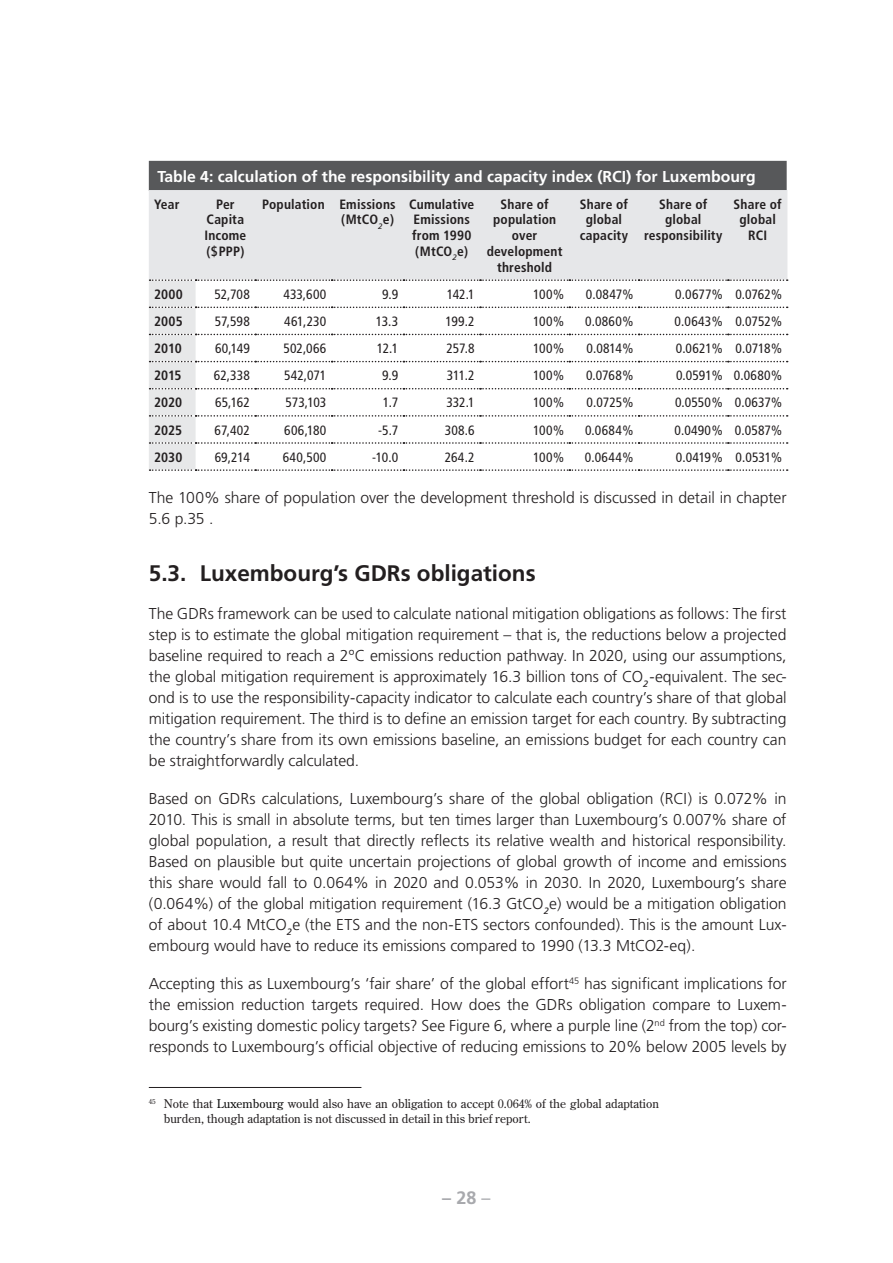
<style>
.page{position:relative;width:893px;height:1263px;background:#fff}
.page>*{position:absolute;margin:0;border:0;box-sizing:border-box;transform-origin:0 0}
.t1{font:700 22.5px "Frutiger";color:#231f20}
.t2{font:700 18px "Frutiger";color:#a8a9ad}
.t3{font:300 15.75px/21px "Frutiger";letter-spacing:-.005em;color:#231f20;text-align:justify}
.t4{font:700 15.75px "Frutiger";color:#fff}
.t5{font:condensed 13.5px "Frutiger";letter-spacing:.005em;color:#231f20}
.t6{font:700 condensed 13.5px/15.8px "Frutiger";letter-spacing:.01em;color:#231f20;text-align:center}
.t7{font:12px/14.4px "Century Old Style Std";color:#231f20}
.s1{color:#0d0d0d}
.s2{font-weight:400}
</style>
<div class="page">
<div style="left:149px;top:161px;width:638px;height:30px;background:#57585a"></div>
<div style="left:149px;top:190px;width:638px;height:89px;background:#e6e7e9"></div>
<svg style="left:149px;top:279px;width:639px;height:192px"></svg>
<hr style="left:149px;top:1087px;width:212px;height:1px;background:#231f20">
<p class="t4" style="left:157px;top:167px;width:600px">Table 4: calculation of the responsibility and capacity index (RCI) for Luxembourg</p>
<p class="t6" style="left:154px;top:196px;width:27px">Year</p>
<p class="t6" style="left:204px;top:196px;width:43px">Per<br>Capita<br>Income ($PPP)</p>
<p class="t6" style="left:262px;top:196px;width:135px;text-align:right">Population Emissions (MtCO<sub>2</sub>e)</p>
<p class="t6" style="left:409px;top:196px;width:67px;text-align:left">Cumulative<br>Emissions from 1990 (MtCO<sub>2</sub>e)</p>
<p class="t6" style="left:487px;top:196px;width:77px">Share of population over development threshold</p>
<p class="t6" style="left:580px;top:196px;width:50px">Share of global capacity</p>
<p class="t6" style="left:644px;top:196px;width:80px">Share of global responsibility</p>
<p class="t6" style="left:734px;top:196px;width:50px">Share of global<br>RCI</p>
<p class="t6" style="left:154px;top:286px;width:30px">2000</p>
<p class="t5" style="left:214px;top:286px;width:37px">52,708</p>
<p class="t5" style="left:283px;top:286px;width:45px">433,600</p>
<p class="t5" style="left:382px;top:286px;width:18px">9.9</p>
<p class="t5" style="left:447px;top:286px;width:29px">142.1</p>
<p class="t5" style="left:533px;top:286px;width:32px">100%</p>
<p class="t5" style="left:586px;top:286px;width:49px">0.0847%</p>
<p class="t5" style="left:675px;top:286px;width:108px">0.0677% 0.0762%</p>
<p class="t6" style="left:154px;top:313px;width:30px">2005</p>
<p class="t5" style="left:215px;top:313px;width:36px">57,598</p>
<p class="t5" style="left:284px;top:313px;width:44px">461,230</p>
<p class="t5" style="left:376px;top:313px;width:24px">13.3</p>
<p class="t5" style="left:445px;top:313px;width:31px">199.2</p>
<p class="t5" style="left:533px;top:313px;width:32px">100%</p>
<p class="t5" style="left:585px;top:313px;width:50px">0.0860%</p>
<p class="t5" style="left:675px;top:313px;width:109px">0.0643% 0.0752%</p>
<p class="t6" style="left:154px;top:341px;width:29px">2010</p>
<p class="t5" style="left:215px;top:341px;width:36px">60,149</p>
<p class="t5" style="left:283px;top:341px;width:45px">502,066</p>
<p class="t5" style="left:377px;top:341px;width:23px">12.1</p>
<p class="t5" style="left:446px;top:341px;width:30px">257.8</p>
<p class="t5" style="left:533px;top:341px;width:32px">100%</p>
<p class="t5" style="left:586px;top:341px;width:48px">0.0814%</p>
<p class="t5" style="left:676px;top:341px;width:108px">0.0621% 0.0718%</p>
<p class="t6" style="left:154px;top:368px;width:29px">2015</p>
<p class="t5" style="left:214px;top:368px;width:38px">62,338</p>
<p class="t5" style="left:284px;top:368px;width:44px">542,071</p>
<p class="t5" style="left:382px;top:368px;width:18px">9.9</p>
<p class="t5" style="left:447px;top:368px;width:29px">311.2</p>
<p class="t5" style="left:533px;top:368px;width:32px">100%</p>
<p class="t5" style="left:586px;top:368px;width:49px">0.0768%</p>
<p class="t5" style="left:676px;top:368px;width:108px">0.0591% 0.0680%</p>
<p class="t6" style="left:154px;top:395px;width:30px">2020</p>
<p class="t5" style="left:215px;top:395px;width:36px">65,162</p>
<p class="t5" style="left:285px;top:395px;width:42px">573,103</p>
<p class="t5" style="left:383px;top:395px;width:17px">1.7</p>
<p class="t5" style="left:446px;top:395px;width:30px">332.1</p>
<p class="t5" style="left:533px;top:395px;width:32px">100%</p>
<p class="t5" style="left:587px;top:395px;width:48px">0.0725%</p>
<p class="t5" style="left:675px;top:395px;width:109px">0.0550% 0.0637%</p>
<p class="t6" style="left:154px;top:422px;width:30px">2025</p>
<p class="t5" style="left:215px;top:422px;width:37px">67,402</p>
<p class="t5" style="left:284px;top:422px;width:44px">606,180</p>
<p class="t5" style="left:378px;top:422px;width:22px">-5.7</p>
<p class="t5" style="left:445px;top:422px;width:31px">308.6</p>
<p class="t5" style="left:533px;top:422px;width:32px">100%</p>
<p class="t5" style="left:585px;top:422px;width:50px">0.0684%</p>
<p class="t5" style="left:674px;top:422px;width:109px">0.0490% 0.0587%</p>
<p class="t6" style="left:154px;top:449px;width:30px">2030</p>
<p class="t5" style="left:215px;top:449px;width:37px">69,214</p>
<p class="t5" style="left:283px;top:449px;width:45px">640,500</p>
<p class="t5" style="left:372px;top:449px;width:27px">-10.0</p>
<p class="t5" style="left:445px;top:449px;width:32px">264.2</p>
<p class="t5" style="left:533px;top:449px;width:32px">100%</p>
<p class="t5" style="left:585px;top:449px;width:50px">0.0644%</p>
<p class="t5" style="left:676px;top:449px;width:108px">0.0419% 0.0531%</p>
<p class="t3" style="left:149px;top:487px;width:639px">The 100% share of population over the development threshold is discussed in detail in chapter<br>5.6 p.35 .</p>
<h1 class="t1" style="left:149px;top:560px;width:388px">5.3. Luxembourg’s GDRs obligations</h1>
<p class="t3" style="left:149px;top:603px;width:639px">The GDRs framework can be used to calculate national mitigation obligations as follows: The first step is to estimate the global mitigation requirement – that is, the reductions below a projected baseline required to reach a 2ºC emissions reduction pathway. In 2020, using our assumptions, the global mitigation requirement is approximately 16.3 billion tons of CO<sub>2</sub>-equivalent. The sec&shy;ond is to use the responsibility-capacity indicator to calculate each country’s share of that global mitigation requirement. The third is to define an emission target for each country. By subtracting the country’s share from its own emissions baseline, an emissions budget for each country can be straightforwardly calculated.</p>
<p class="t3" style="left:149px;top:788px;width:639px">Based on GDRs calculations, Luxembourg’s share of the global obligation (RCI) is 0.072% in 2010. This is small in absolute terms, but ten times larger than Luxembourg’s 0.007% share of global population, a result that directly reflects its relative wealth and historical responsibility.<br>Based on plausible but quite uncertain projections of global growth of income and emissions this share would fall to 0.064% in 2020 and 0.053% in 2030. In 2020, Luxembourg’s share (0.064%) of the global mitigation requirement (16.3 GtCO<sub>2</sub>e) would be a mitigation obligation of about 10.4 MtCO<sub>2</sub>e (the ETS and the non-ETS sectors confounded). This is the amount Lux&shy;embourg would have to reduce its emissions compared to 1990 (13.3 MtCO2-eq).</p>
<p class="t3" style="left:149px;top:973px;width:639px">Accepting this as Luxembourg’s ‘fair share’ of the global effort<sup>45</sup> has significant implications for the emission reduction targets required. How does the GDRs obligation compare to Luxem&shy;bourg’s existing domestic policy targets? See Figure 6, where a purple line (2<sup>nd</sup> from the top) cor&shy;responds to Luxembourg’s official objective of reducing emissions to 20% below 2005 levels by</p>
<p class="t7" style="left:164px;top:1096px;width:497px;text-indent:-15px"><sup>45</sup> Note that <span class="s1">Luxembourg</span> would also have an obligation to accept 0.064% of the global adaptation burden, though adaptation is not discussed in detail in this brief report.</p>
<p class="t2" style="left:442px;top:1187px;width:50px">– 28 <span class="s2">–</span></p>
</div>
